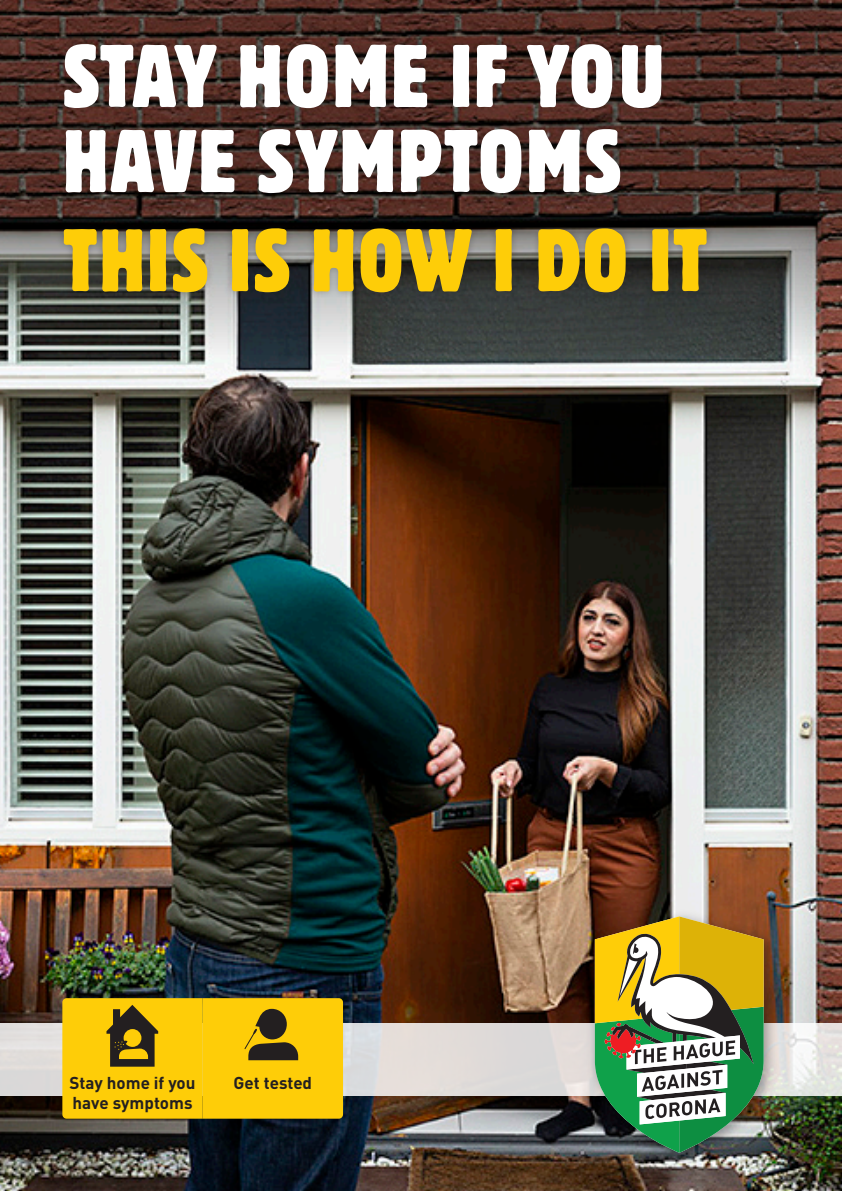
<style>
.page{position:relative;width:842px;height:1191px;background:#fff}
.page>*{position:absolute;margin:0;border:0;box-sizing:border-box;transform-origin:0 0}
.t1{font:condensed 88px/85px "Block Pro";letter-spacing:.02em;color:#fff}
.t2{font:condensed 88px "Block Pro";letter-spacing:.02em;color:#fecd08}
.t3{font:700 17px "DIN";color:#231f20}
.t4{font:700 7.5px "DIN";letter-spacing:-.02em;color:#231f20}
</style>
<div class="page">
<img style="left:0;top:536px;width:842px;height:655px">
<img style="left:0;top:0;width:842px;height:536px">
<svg style="left:0;top:1023px;width:842px;height:72px;background:#e1dedc"></svg>
<img style="left:582px;top:904px;width:200px;height:268px">
<svg style="left:595px;top:916px;width:169px;height:236px"></svg>
<svg style="left:62px;top:998px;width:281px;height:120px;background:#e7bb0a"></svg>
<div style="left:56px;top:37px;width:658px;height:263px;background:#231f20;opacity:.3"></div>
<h1 class="t1" style="left:63px;top:32px;width:603px">STAY HOME IF YOU<br>HAVE SYMPTOMS</h1>
<h1 class="t2" style="left:63px;top:203px;width:646px">THIS IS HOW I DO IT</h1>
<p class="t3" style="left:69px;top:1071px;width:128px">Stay home if you</p>
<p class="t3" style="left:234px;top:1071px;width:80px">Get tested</p>
<p class="t3" style="left:72px;top:1091px;width:122px">have symptoms</p>
<p class="t4" style="left:94px;top:1083px;width:80px">Beperk reisbewegingen</p>
</div>
